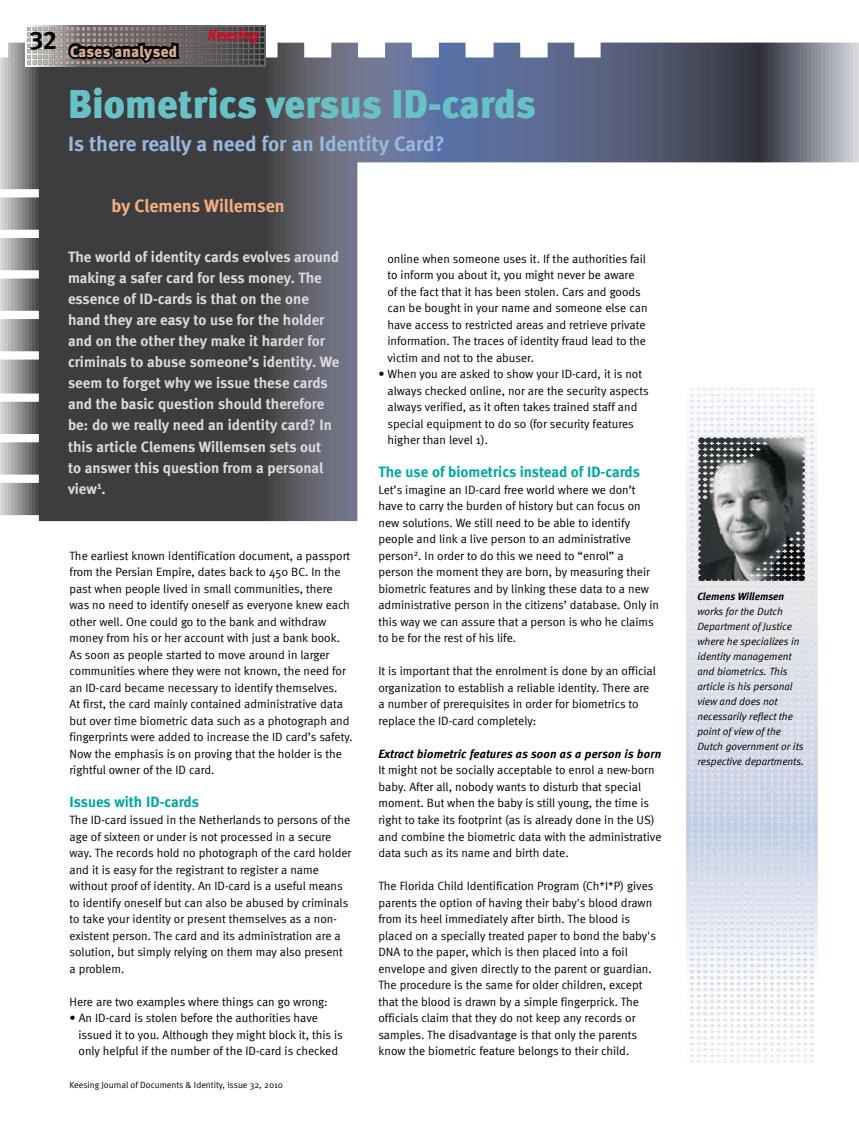
<style>
.page{position:relative;width:859px;height:1132px;background:#fff}
.page>*{position:absolute;margin:0;border:0;box-sizing:border-box;transform-origin:0 0}
.t1{font:900 39.75px "Meta";color:#68c1c4}
.t2{font:25.5px "Meta Bold Expert";color:#000}
.t3{font:700 21px "Meta";color:#97b9de}
.t4{font:700 18px "Meta";letter-spacing:-.005em;color:#f6af81}
.t5{font:900 15.6px "Meta";letter-spacing:.02em;color:#d6ac94}
.t6{font:700 15px/21px "Meta";color:#d9dadb}
.t7{font:700 15px "Meta";color:#00a6a4}
.t8{font:12px/16.5px "Meta Normal";color:#000}
.t9{font:italic 700 12px "Meta";letter-spacing:.015em;color:#000}
.t10{font:italic 10.5px/15px "Meta Normal";color:#000}
.t11{font:italic 700 10.5px "Meta";color:#000}
.t12{font:9px "Meta Normal";color:#000}
</style>
<div class="page">
<svg style="left:0;top:43px;width:859px;height:478px"></svg>
<img style="left:686px;top:379px;width:132px;height:684px">
<div style="left:26px;top:26px;width:240px;height:40px;background:#5d5e5f"></div>
<svg style="left:27px;top:27px;width:237px;height:39px"></svg>
<h2 class="t2" style="left:30px;top:25px;width:29px">32</h2>
<h3 class="t5" style="left:70px;top:42px;width:109px">Cases analysed</h3>
<h1 class="t1" style="left:68px;top:80px;width:470px">Biometrics versus ID-cards</h1>
<h3 class="t3" style="left:68px;top:131px;width:378px">Is there really a need for an Identity Card?</h3>
<h3 class="t4" style="left:112px;top:195px;width:174px">by Clemens Willemsen</h3>
<p class="t6" style="left:68px;top:246px;width:273px">The world of identity cards evolves around making a safer card for less money. The essence of ID-cards is that on the one hand they are easy to use for the holder and on the other they make it harder for criminals to abuse someone’s identity. We seem to forget why we issue these cards and the basic question should therefore be: do we really need an identity card? In this article Clemens Willemsen sets out<br>to answer this question from a personal view<sup>1</sup>.</p>
<p class="t8" style="left:70px;top:547px;width:285px">The earliest known identification document, a passport from the Persian Empire, dates back to 450 BC. In the past when people lived in small communities, there was no need to identify oneself as everyone knew each other well. One could go to the bank and withdraw money from his or her account with just a bank book.<br>As soon as people started to move around in larger communities where they were not known, the need for an ID-card became necessary to identify themselves.<br>At first, the card mainly contained administrative data but over time biometric data such as a photograph and fingerprints were added to increase the ID card’s safety.<br>Now the emphasis is on proving that the holder is the rightful owner of the ID card.</p>
<p class="t7" style="left:70px;top:793px;width:131px">Issues with ID-cards</p>
<p class="t8" style="left:70px;top:811px;width:283px">The ID-card issued in the Netherlands to persons of the age of sixteen or under is not processed in a secure way. The records hold no photograph of the card holder and it is easy for the registrant to register a name without proof of identity. An ID-card is a useful means to identify oneself but can also be abused by criminals to take your identity or present themselves as a non&shy;existent person. The card and its administration are a solution, but simply relying on them may also present a problem.</p>
<p class="t8" style="left:70px;top:992px;width:260px">Here are two examples where things can go wrong:</p>
<p class="t8" style="left:79px;top:1009px;width:266px;text-indent:-9px">• An ID-card is stolen before the authorities have issued it to you. Although they might block it, this is only helpful if the number of the ID-card is checked</p>
<p class="t12" style="left:70px;top:1079px;width:215px">Keesing Journal of Documents &amp; Identity, issue 32, 2010</p>
<p class="t8" style="left:387px;top:250px;width:262px">online when someone uses it. If the authorities fail to inform you about it, you might never be aware<br>of the fact that it has been stolen. Cars and goods can be bought in your name and someone else can have access to restricted areas and retrieve private information. The traces of identity fraud lead to the victim and not to the abuser.</p>
<p class="t8" style="left:387px;top:365px;width:263px;text-indent:-9px">• When you are asked to show your ID-card, it is not always checked online, nor are the security aspects always verified, as it often takes trained staff and special equipment to do so (for security features higher than level 1).</p>
<p class="t7" style="left:378px;top:463px;width:263px">The use of biometrics instead of ID-cards</p>
<p class="t8" style="left:378px;top:481px;width:282px">Let’s imagine an ID-card free world where we don’t have to carry the burden of history but can focus on new solutions. We still need to be able to identify people and link a live person to an administrative person<sup>2</sup>. In order to do this we need to “enrol” a person the moment they are born, by measuring their biometric features and by linking these data to a new administrative person in the citizens’ database. Only in this way we can assure that a person is who he claims to be for the rest of his life.</p>
<p class="t8" style="left:378px;top:662px;width:279px">It is important that the enrolment is done by an official organization to establish a reliable identity. There are a number of prerequisites in order for biometrics to replace the ID-card completely:</p>
<p class="t9" style="left:378px;top:746px;width:284px">Extract biometric features as soon as a person is born</p>
<p class="t8" style="left:378px;top:761px;width:285px">It might not be socially acceptable to enrol a new-born baby. After all, nobody wants to disturb that special moment. But when the baby is still young, the time is right to take its footprint (as is already done in the US) and combine the biometric data with the administrative data such as its name and birth date.</p>
<p class="t8" style="left:378px;top:877px;width:279px">The Florida Child Identification Program (Ch*I*P) gives parents the option of having their baby's blood drawn from its heel immediately after birth. The blood is placed on a specially treated paper to bond the baby's DNA to the paper, which is then placed into a foil envelope and given directly to the parent or guardian.<br>The procedure is the same for older children, except that the blood is drawn by a simple fingerprick. The officials claim that they do not keep any records or samples. The disadvantage is that only the parents know the biometric feature belongs to their child.</p>
<p class="t11" style="left:697px;top:590px;width:88px">Clemens Willemsen</p>
<p class="t10" style="left:697px;top:603px;width:108px">works for the Dutch<br>Department of Justice where he specializes in identity management and biometrics. This article is his personal view and does not necessarily reflect the point of view of the<br>Dutch government or its respective departments.</p>
</div>
